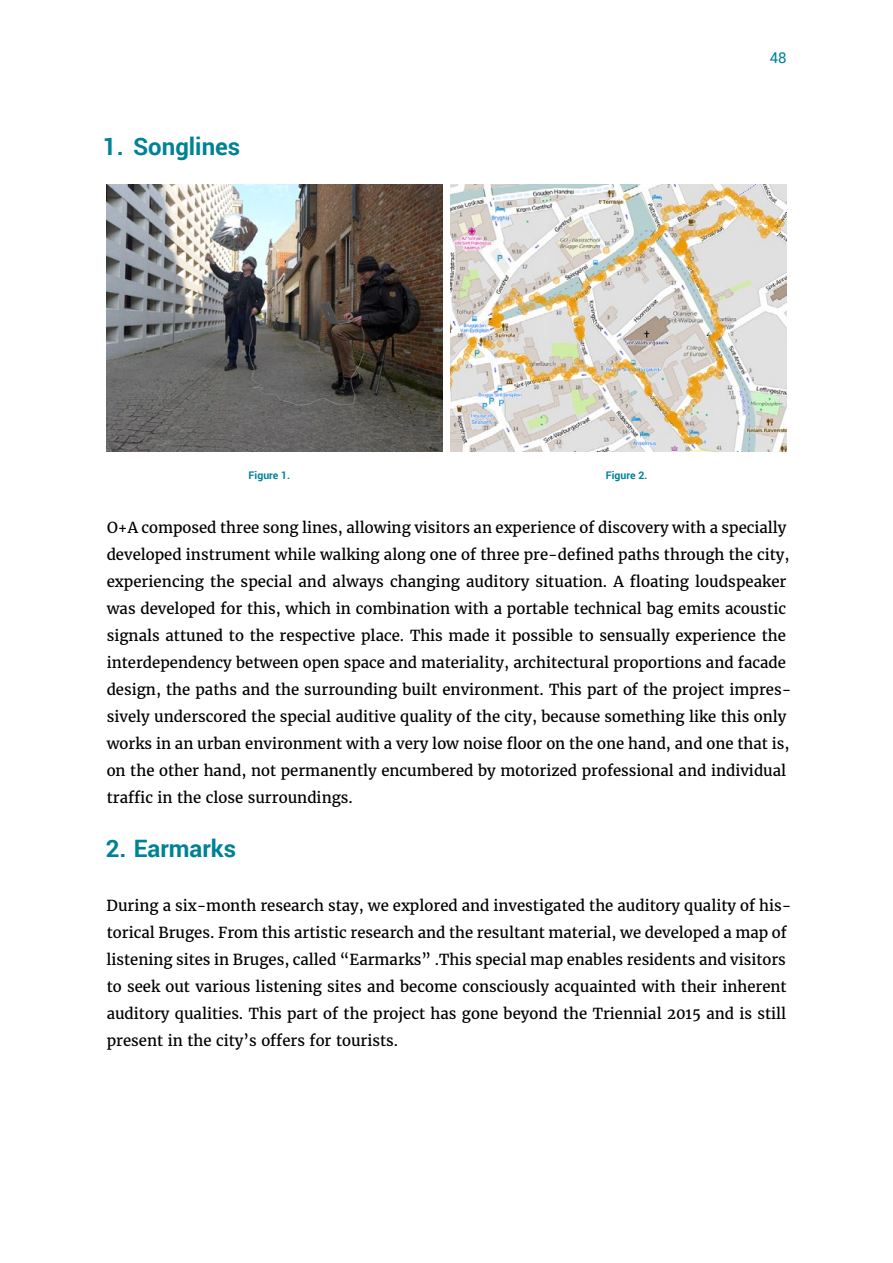
<style>
.page{position:relative;width:893px;height:1263px;background:#fff}
.page>*{position:absolute;margin:0;border:0;box-sizing:border-box;transform-origin:0 0}
.t1{font:700 24px "Roboto";color:#008296}
._1º_Parágrafo{font:15px/27px "Merriweather";color:#000}
.t2{font:15px "Roboto";color:#008296}
.legenda{font:700 10.5px "Roboto";color:#008296}
</style>
<div class="page">
<img style="left:106px;top:184px;width:336px;height:268px">
<img style="left:451px;top:184px;width:336px;height:268px">
<p class="t1" style="left:103px;top:129px;width:139px">1. Songlines</p>
<p class="t2" style="left:770px;top:47px;width:18px">48</p>
<p class="legenda" style="left:249px;top:467px;width:43px">Figure 1.</p>
<p class="legenda" style="left:606px;top:467px;width:43px">Figure 2.</p>
<p class="_1º_Parágrafo" style="left:107px;top:513px;width:686px">O+A composed three song lines, allowing visitors an experience of discovery with a specially developed instrument while walking along one of three pre-defined paths through the city, experiencing the special and always changing auditory situation. A floating loudspeaker was developed for this, which in combination with a portable technical bag emits acoustic signals attuned to the respective place. This made it possible to sensually experience the interdependency between open space and materiality, architectural proportions and facade design, the paths and the surrounding built environment. This part of the project impres&shy;sively underscored the special auditive quality of the city, because something like this only works in an urban environment with a very low noise floor on the one hand, and one that is, on the other hand, not permanently encumbered by motorized professional and individual traffic in the close surroundings.</p>
<p class="t1" style="left:106px;top:831px;width:132px">2. Earmarks</p>
<p class="_1º_Parágrafo" style="left:107px;top:891px;width:686px">During a six-month research stay, we explored and investigated the auditory quality of his&shy;torical Bruges. From this artistic research and the resultant material, we developed a map of listening sites in Bruges, called “Earmarks” .This special map enables residents and visitors to seek out various listening sites and become consciously acquainted with their inherent auditory qualities. This part of the project has gone beyond the Triennial 2015 and is still present in the city’s offers for tourists.</p>
</div>
